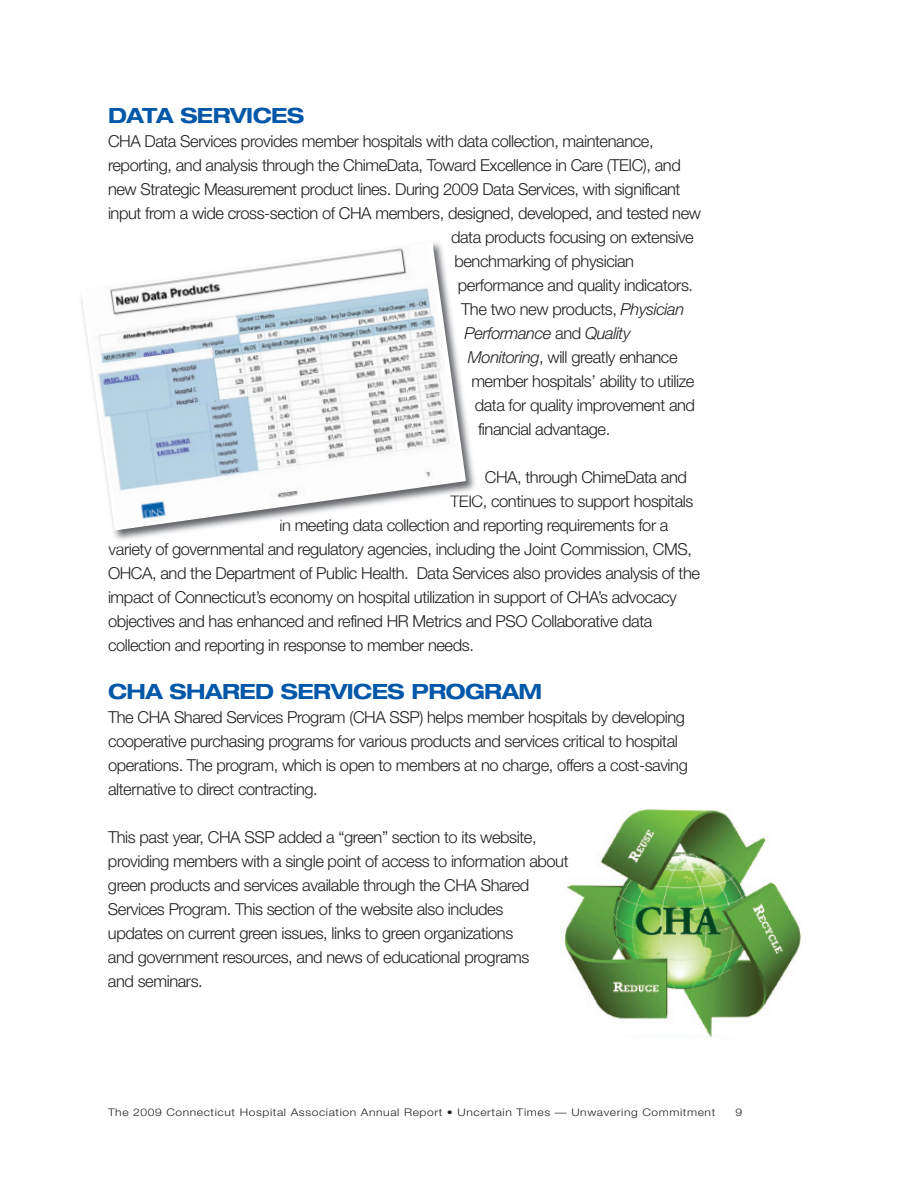
<style>
.page{position:relative;width:918px;height:1188px;background:#fff}
.page>*{position:absolute;margin:0;border:0;box-sizing:border-box;transform-origin:0 0}
.t1{font:700 expanded 21px "Helvetica Neue";letter-spacing:-.025em;color:#0157a8}
.t2{font:300 16.5px/24px "Helvetica Neue";letter-spacing:-.025em;color:#231f20}
.t3{font:italic 300 16.5px "Helvetica Neue";letter-spacing:-.025em;color:#231f20}
.t4{font:300 10.5px "Helvetica Neue";letter-spacing:.05em;color:#231f20;scale:1.15 1}
.s1{font-style:italic}
.s2{font-style:normal}
</style>
<div class="page">
<img style="left:113px;top:419px;width:362px;height:121px">
<img style="left:466px;top:495px;width:15px;height:5px">
<img style="left:110px;top:543px;width:21px;height:5px">
<svg style="left:81px;top:297px;width:385px;height:233px"></svg>
<img style="left:85px;top:242px;width:376px;height:286px">
<img style="left:564px;top:809px;width:237px;height:228px">
<p class="t1" style="left:108px;top:108px;width:198px">DATA SERVICES</p>
<p class="t2" style="left:108px;top:131px;width:547px">CHA Data Services provides member hospitals with data collection, maintenance,</p>
<p class="t2" style="left:108px;top:155px;width:574px">reporting, and analysis through the ChimeData, Toward Excellence in Care (TEIC), and</p>
<p class="t2" style="left:108px;top:179px;width:574px">new Strategic Measurement product lines. During 2009 Data Services, with significant</p>
<p class="t2" style="left:108px;top:203px;width:595px">input from a wide cross-section of CHA members, designed, developed, and tested new</p>
<p class="t2" style="left:451px;top:227px;width:244px">data products focusing on extensive</p>
<p class="t2" style="left:454px;top:251px;width:181px">benchmarking of physician</p>
<p class="t2" style="left:458px;top:275px;width:237px">performance and quality indicators.</p>
<p class="t2" style="left:461px;top:299px;width:224px">The two new products, <span class="s1">Physician</span></p>
<p class="t3" style="left:465px;top:327px;width:168px">Performance <span class="s2">and</span> Quality</p>
<p class="t2" style="left:468px;top:347px;width:211px"><span class="s1">Monitoring</span>, will greatly enhance</p>
<p class="t2" style="left:471px;top:371px;width:225px">member hospitals’ ability to utilize</p>
<p class="t2" style="left:475px;top:395px;width:222px">data for quality improvement and</p>
<p class="t2" style="left:478px;top:419px;width:134px">financial advantage.</p>
<p class="t2" style="left:485px;top:467px;width:204px">CHA, through ChimeData and</p>
<p class="t2" style="left:450px;top:491px;width:245px">TEIC, continues to support hospitals</p>
<p class="t2" style="left:279px;top:515px;width:391px">in meeting data collection and reporting requirements for a</p>
<p class="t2" style="left:109px;top:539px;width:585px">variety of governmental and regulatory agencies, including the Joint Commission, CMS,</p>
<p class="t2" style="left:108px;top:563px;width:594px">OHCA, and the Department of Public Health. Data Services also provides analysis of the</p>
<p class="t2" style="left:108px;top:587px;width:570px">impact of Connecticut’s economy on hospital utilization in support of CHA’s advocacy</p>
<p class="t2" style="left:108px;top:611px;width:546px">objectives and has enhanced and refined HR Metrics and PSO Collaborative data</p>
<p class="t2" style="left:108px;top:635px;width:367px">collection and reporting in response to member needs.</p>
<p class="t1" style="left:108px;top:684px;width:436px">CHA SHARED SERVICES PROGRAM</p>
<p class="t2" style="left:108px;top:707px;width:581px">The CHA Shared Services Program (CHA SSP) helps member hospitals by developing cooperative purchasing programs for various products and services critical to hospital operations. The program, which is open to members at no charge, offers a cost-saving alternative to direct contracting.</p>
<p class="t2" style="left:108px;top:827px;width:462px">This past year, CHA SSP added a “green” section to its website, providing members with a single point of access to information about green products and services available through the CHA Shared Services Program. This section of the website also includes<br>updates on current green issues, links to green organizations<br>and government resources, and news of educational programs<br>and seminars.</p>
<p class="t4" style="left:108px;top:1108px;width:530px">The 2009 Connecticut Hospital Association Annual Report • Uncertain Times — Unwavering Commitment</p>
<p class="t4" style="left:736px;top:1108px;width:7px">9</p>
</div>
